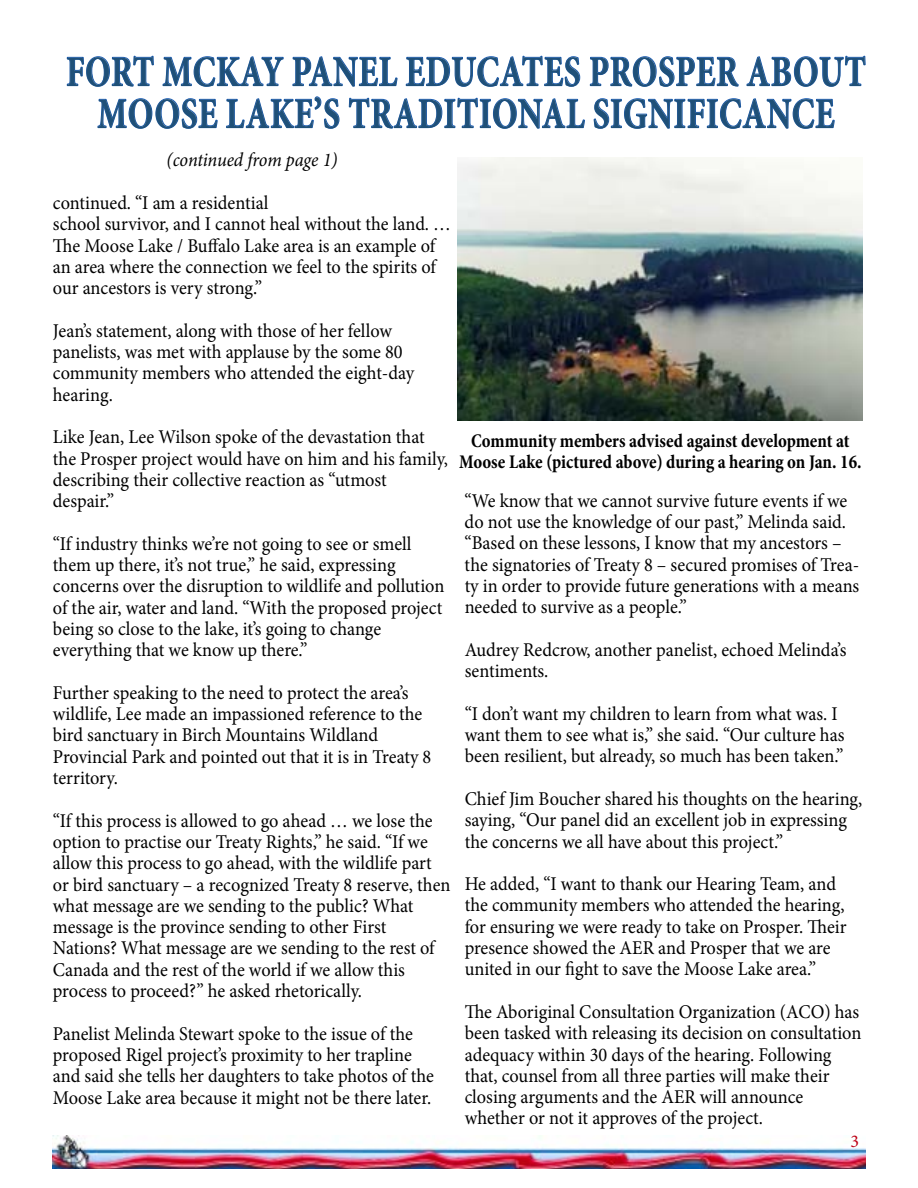
<style>
.page{position:relative;width:918px;height:1188px;background:#fff}
.page>*{position:absolute;margin:0;border:0;box-sizing:border-box;transform-origin:0 0}
.t1{font:700 43.5px/42px "Minion Pro";letter-spacing:.02em;color:#1f5078;text-align:center;scale:.77 1}
.t2{font:19.5px/21.3px "Minion Pro";letter-spacing:-.005em;color:#000;scale:.94 1}
.t3{font:700 condensed 19.5px/21px "Minion Pro";color:#000;text-align:center;scale:.93 1}
.t4{font:italic 19.5px "Minion Pro";letter-spacing:-.01em;color:#000;scale:.94 1}
.t5{font:18px "Minion Pro";color:#bd0015}
</style>
<div class="page">
<img style="left:53px;top:1135px;width:812px;height:34px">
<img style="left:458px;top:158px;width:405px;height:262px">
<svg style="left:67px;top:56px;width:87px;height:31px"></svg>
<svg style="left:162px;top:56px;width:122px;height:31px"></svg>
<svg style="left:292px;top:56px;width:106px;height:31px"></svg>
<svg style="left:406px;top:56px;width:175px;height:31px"></svg>
<svg style="left:590px;top:56px;width:149px;height:31px"></svg>
<svg style="left:746px;top:56px;width:120px;height:31px"></svg>
<svg style="left:97px;top:98px;width:121px;height:31px"></svg>
<svg style="left:226px;top:96px;width:114px;height:33px"></svg>
<svg style="left:349px;top:98px;width:236px;height:31px"></svg>
<svg style="left:593px;top:98px;width:242px;height:31px"></svg>
<h1 class="t1" style="left:66px;top:50px;width:1040px">FORT MCKAY PANEL EDUCATES PROSPER ABOUT<br>MOOSE LAKE’S TRADITIONAL SIGNIFICANCE</h1>
<p class="t4" style="left:167px;top:147px;width:183px">(continued from page 1)</p>
<p class="t2" style="left:53px;top:192px;width:425px">continued. “I am a residential<br>school survivor, and I cannot heal without the land. … The Moose Lake / Buffalo Lake area is an example of an area where the connection we feel to the spirits of our ancestors is very strong.”</p>
<p class="t2" style="left:53px;top:320px;width:386px">Jean’s statement, along with those of her fellow panelists, was met with applause by the some 80 community members who attended the eight-day hearing.</p>
<p class="t2" style="left:53px;top:427px;width:422px">Like Jean, Lee Wilson spoke of the devastation that the Prosper project would have on him and his family, describing their collective reaction as “utmost despair.”</p>
<p class="t2" style="left:53px;top:533px;width:418px">“If industry thinks we’re not going to see or smell them up there, it’s not true,” he said, expressing concerns over the disruption to wildlife and pollution of the air, water and land. “With the proposed project being so close to the lake, it’s going to change everything that we know up there.”</p>
<p class="t2" style="left:53px;top:682px;width:404px">Further speaking to the need to protect the area’s wildlife, Lee made an impassioned reference to the bird sanctuary in Birch Mountains Wildland Provincial Park and pointed out that it is in Treaty 8 territory.</p>
<p class="t2" style="left:53px;top:810px;width:424px">“If this process is allowed to go ahead … we lose the option to practise our Treaty Rights,” he said. “If we allow this process to go ahead, with the wildlife part or bird sanctuary – a recognized Treaty 8 reserve, then what message are we sending to the public? What message is the province sending to other First Nations? What message are we sending to the rest of Canada and the rest of the world if we allow this process to proceed?” he asked rhetorically.</p>
<p class="t2" style="left:53px;top:1023px;width:407px">Panelist Melinda Stewart spoke to the issue of the proposed Rigel project’s proximity to her trapline and said she tells her daughters to take photos of the Moose Lake area because it might not be there later.</p>
<p class="t3" style="left:459px;top:430px;width:434px">Community members advised against development at<br>Moose Lake (pictured above) during a hearing on Jan. 16.</p>
<p class="t2" style="left:465px;top:490px;width:421px">“We know that we cannot survive future events if we do not use the knowledge of our past,” Melinda said. “Based on these lessons, I know that my ancestors – the signatories of Treaty 8 – secured promises of Trea&shy;ty in order to provide future generations with a means needed to survive as a people.”</p>
<p class="t2" style="left:465px;top:639px;width:408px">Audrey Redcrow, another panelist, echoed Melinda’s sentiments.</p>
<p class="t2" style="left:465px;top:703px;width:405px">“I don’t want my children to learn from what was. I want them to see what is,” she said. “Our culture has been resilient, but already, so much has been taken.”</p>
<p class="t2" style="left:465px;top:788px;width:425px">Chief Jim Boucher shared his thoughts on the hearing, saying, “Our panel did an excellent job in expressing the concerns we all have about this project.”</p>
<p class="t2" style="left:465px;top:873px;width:408px">He added, “I want to thank our Hearing Team, and the community members who attended the hearing, for ensuring we were ready to take on Prosper. Their presence showed the AER and Prosper that we are united in our fight to save the Moose Lake area.”</p>
<p class="t2" style="left:465px;top:1001px;width:424px">The Aboriginal Consultation Organization (ACO) has been tasked with releasing its decision on consultation adequacy within 30 days of the hearing. Following that, counsel from all three parties will make their closing arguments and the AER will announce whether or not it approves of the project.</p>
<p class="t5" style="left:850px;top:1129px;width:10px">3</p>
</div>
